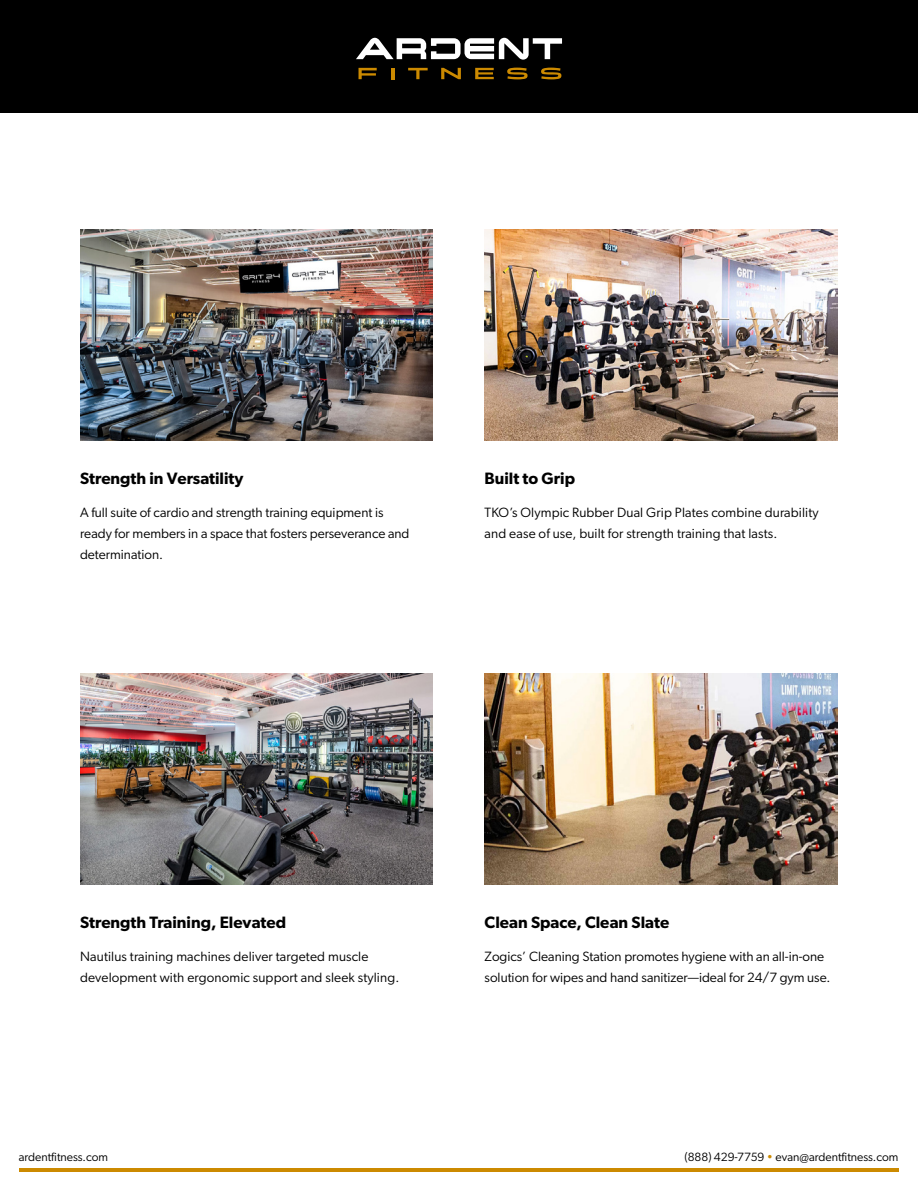
<style>
.page{position:relative;width:918px;height:1188px;background:#fff}
.page>*{position:absolute;margin:0;border:0;box-sizing:border-box;transform-origin:0 0}
.t1{font:600 16.5px "Gibson";color:#000}
.t2{font:13.5px/21px "Gibson";color:#000}
.t3{font:12px "Gibson";color:#000}
.s1{color:#cc8a00}
</style>
<div class="page">
<div style="left:0;top:0;width:918px;height:112px;background:#000"></div>
<svg style="left:359px;top:68px;width:18px;height:11px"></svg>
<svg style="left:391px;top:68px;width:3px;height:11px"></svg>
<svg style="left:408px;top:68px;width:20px;height:11px"></svg>
<svg style="left:441px;top:68px;width:20px;height:11px"></svg>
<svg style="left:475px;top:68px;width:19px;height:11px"></svg>
<svg style="left:507px;top:68px;width:21px;height:11px"></svg>
<svg style="left:541px;top:68px;width:20px;height:11px"></svg>
<svg style="left:356px;top:38px;width:206px;height:22px"></svg>
<hr style="left:19px;top:1168px;width:879px;height:3px;background:#cc8a00">
<img style="left:80px;top:230px;width:353px;height:211px">
<img style="left:485px;top:230px;width:352px;height:211px">
<img style="left:80px;top:674px;width:353px;height:211px">
<img style="left:485px;top:674px;width:352px;height:211px">
<p class="t1" style="left:80px;top:468px;width:165px">Strength in Versatility</p>
<p class="t2" style="left:80px;top:502px;width:331px">A full suite of cardio and strength training equipment is ready for members in a space that fosters perseverance and determination.</p>
<p class="t1" style="left:485px;top:468px;width:92px">Built to Grip</p>
<p class="t2" style="left:485px;top:502px;width:336px">TKO’s Olympic Rubber Dual Grip Plates combine durability and ease of use, built for strength training that lasts.</p>
<p class="t1" style="left:80px;top:912px;width:208px">Strength Training, Elevated</p>
<p class="t2" style="left:80px;top:946px;width:321px">Nautilus training machines deliver targeted muscle development with ergonomic support and sleek styling.</p>
<p class="t1" style="left:485px;top:912px;width:186px">Clean Space, Clean Slate</p>
<p class="t2" style="left:485px;top:946px;width:347px">Zogics’ Cleaning Station promotes hygiene with an all-in-one solution for wipes and hand sanitizer—ideal for 24/7 gym use.</p>
<p class="t3" style="left:19px;top:1150px;width:91px">ardentfitness.com</p>
<p class="t3" style="left:685px;top:1150px;width:215px">(888) 429-7759 <span class="s1">•</span> evan@ardentfitness.com</p>
</div>
